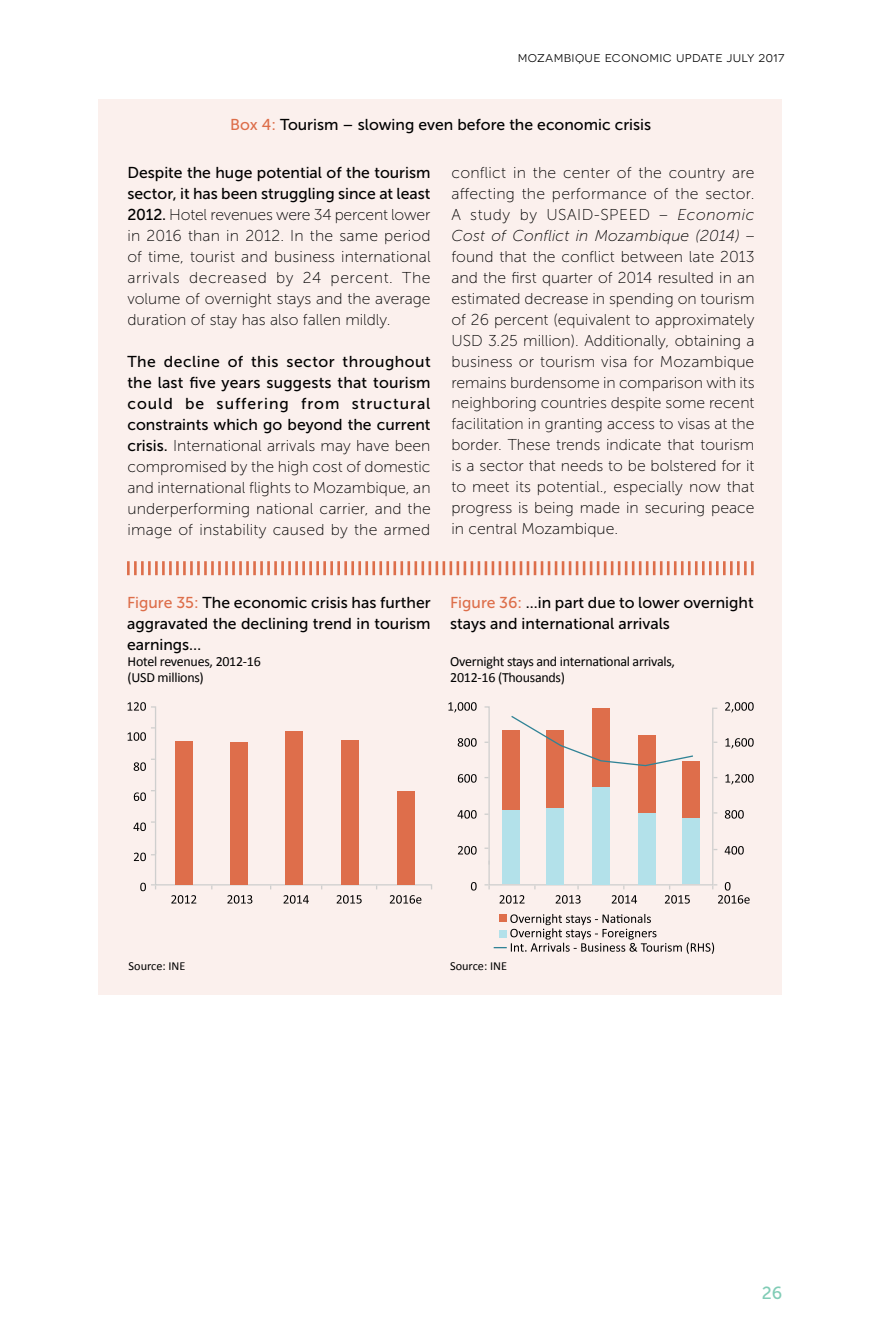
<style>
.page{position:relative;width:882px;height:1323px;background:#fff}
.page>*{position:absolute;margin:0;border:0;box-sizing:border-box;transform-origin:0 0}
.t1{font:17.5px "Museo Sans 500";color:#81ccb6}
.t2{font:15.75px/21px "Museo Sans 100";color:#000;text-align:justify}
.t3{font:15.75px/21px "Museo Sans 500";color:#000}
.t4{font:14px/15.8px "Calibri";letter-spacing:-.02em;color:#000}
.t5{font:14px "Novecentosanswide";letter-spacing:.02em;color:#000}
.t6{font:12.25px "Calibri";color:#000}
.s1{color:#dd6e4a}
.s2{font-family:"Museo Sans 500"}
.s3{font-style:italic}
</style>
<div class="page">
<div style="left:99px;top:99px;width:683px;height:896px;background:#fbf0ed"></div>
<hr style="left:127px;top:561px;width:3px;height:14px;background:#dd6e4a">
<hr style="left:134px;top:561px;width:3px;height:14px;background:#dd6e4a">
<hr style="left:141px;top:561px;width:3px;height:14px;background:#dd6e4a">
<hr style="left:148px;top:561px;width:3px;height:14px;background:#dd6e4a">
<hr style="left:155px;top:561px;width:3px;height:14px;background:#dd6e4a">
<hr style="left:162px;top:561px;width:3px;height:14px;background:#dd6e4a">
<hr style="left:169px;top:561px;width:3px;height:14px;background:#dd6e4a">
<hr style="left:176px;top:561px;width:3px;height:14px;background:#dd6e4a">
<hr style="left:183px;top:561px;width:3px;height:14px;background:#dd6e4a">
<hr style="left:190px;top:561px;width:3px;height:14px;background:#dd6e4a">
<hr style="left:197px;top:561px;width:3px;height:14px;background:#dd6e4a">
<hr style="left:204px;top:561px;width:3px;height:14px;background:#dd6e4a">
<hr style="left:211px;top:561px;width:3px;height:14px;background:#dd6e4a">
<hr style="left:218px;top:561px;width:3px;height:14px;background:#dd6e4a">
<hr style="left:225px;top:561px;width:3px;height:14px;background:#dd6e4a">
<hr style="left:232px;top:561px;width:3px;height:14px;background:#dd6e4a">
<hr style="left:239px;top:561px;width:3px;height:14px;background:#dd6e4a">
<hr style="left:246px;top:561px;width:3px;height:14px;background:#dd6e4a">
<hr style="left:253px;top:561px;width:3px;height:14px;background:#dd6e4a">
<hr style="left:260px;top:561px;width:3px;height:14px;background:#dd6e4a">
<hr style="left:267px;top:561px;width:3px;height:14px;background:#dd6e4a">
<hr style="left:274px;top:561px;width:3px;height:14px;background:#dd6e4a">
<hr style="left:281px;top:561px;width:3px;height:14px;background:#dd6e4a">
<hr style="left:288px;top:561px;width:3px;height:14px;background:#dd6e4a">
<hr style="left:295px;top:561px;width:3px;height:14px;background:#dd6e4a">
<hr style="left:302px;top:561px;width:3px;height:14px;background:#dd6e4a">
<hr style="left:309px;top:561px;width:3px;height:14px;background:#dd6e4a">
<hr style="left:316px;top:561px;width:3px;height:14px;background:#dd6e4a">
<hr style="left:323px;top:561px;width:3px;height:14px;background:#dd6e4a">
<hr style="left:330px;top:561px;width:3px;height:14px;background:#dd6e4a">
<hr style="left:337px;top:561px;width:3px;height:14px;background:#dd6e4a">
<hr style="left:344px;top:561px;width:3px;height:14px;background:#dd6e4a">
<hr style="left:351px;top:561px;width:3px;height:14px;background:#dd6e4a">
<hr style="left:358px;top:561px;width:3px;height:14px;background:#dd6e4a">
<hr style="left:365px;top:561px;width:3px;height:14px;background:#dd6e4a">
<hr style="left:372px;top:561px;width:3px;height:14px;background:#dd6e4a">
<hr style="left:379px;top:561px;width:3px;height:14px;background:#dd6e4a">
<hr style="left:386px;top:561px;width:3px;height:14px;background:#dd6e4a">
<hr style="left:393px;top:561px;width:3px;height:14px;background:#dd6e4a">
<hr style="left:400px;top:561px;width:3px;height:14px;background:#dd6e4a">
<svg style="left:408px;top:561px;width:233px;height:14px"></svg>
<hr style="left:646px;top:561px;width:3px;height:14px;background:#dd6e4a">
<hr style="left:653px;top:561px;width:3px;height:14px;background:#dd6e4a">
<hr style="left:660px;top:561px;width:3px;height:14px;background:#dd6e4a">
<hr style="left:667px;top:561px;width:3px;height:14px;background:#dd6e4a">
<hr style="left:674px;top:561px;width:3px;height:14px;background:#dd6e4a">
<hr style="left:681px;top:561px;width:3px;height:14px;background:#dd6e4a">
<hr style="left:688px;top:561px;width:3px;height:14px;background:#dd6e4a">
<hr style="left:695px;top:561px;width:3px;height:14px;background:#dd6e4a">
<hr style="left:702px;top:561px;width:3px;height:14px;background:#dd6e4a">
<hr style="left:709px;top:561px;width:3px;height:14px;background:#dd6e4a">
<hr style="left:716px;top:561px;width:3px;height:14px;background:#dd6e4a">
<hr style="left:723px;top:561px;width:3px;height:14px;background:#dd6e4a">
<hr style="left:730px;top:561px;width:3px;height:14px;background:#dd6e4a">
<hr style="left:737px;top:561px;width:3px;height:14px;background:#dd6e4a">
<hr style="left:744px;top:561px;width:3px;height:14px;background:#dd6e4a">
<hr style="left:751px;top:561px;width:3px;height:14px;background:#dd6e4a">
<svg style="left:151px;top:706px;width:281px;height:184px"></svg>
<div style="left:175px;top:741px;width:17px;height:144px;background:#de6e4b"></div>
<div style="left:230px;top:743px;width:17px;height:142px;background:#de6e4b"></div>
<div style="left:286px;top:731px;width:17px;height:154px;background:#de6e4b"></div>
<div style="left:342px;top:740px;width:17px;height:145px;background:#de6e4b"></div>
<div style="left:398px;top:792px;width:17px;height:93px;background:#de6e4b"></div>
<svg style="left:128px;top:702px;width:18px;height:9px"></svg>
<svg style="left:128px;top:727px;width:27px;height:14px"></svg>
<svg style="left:134px;top:759px;width:21px;height:12px"></svg>
<svg style="left:134px;top:790px;width:21px;height:11px"></svg>
<svg style="left:133px;top:821px;width:22px;height:10px"></svg>
<svg style="left:134px;top:850px;width:22px;height:11px"></svg>
<svg style="left:140px;top:883px;width:16px;height:8px"></svg>
<svg style="left:448px;top:702px;width:29px;height:10px"></svg>
<svg style="left:458px;top:738px;width:19px;height:9px"></svg>
<svg style="left:458px;top:774px;width:19px;height:9px"></svg>
<svg style="left:458px;top:810px;width:19px;height:9px"></svg>
<svg style="left:458px;top:846px;width:19px;height:9px"></svg>
<svg style="left:471px;top:882px;width:6px;height:9px"></svg>
<svg style="left:171px;top:895px;width:25px;height:9px"></svg>
<svg style="left:227px;top:895px;width:25px;height:9px"></svg>
<svg style="left:284px;top:895px;width:25px;height:9px"></svg>
<svg style="left:337px;top:895px;width:25px;height:9px"></svg>
<svg style="left:390px;top:895px;width:31px;height:9px"></svg>
<svg style="left:484px;top:702px;width:270px;height:202px"></svg>
<svg style="left:494px;top:914px;width:220px;height:40px"></svg>
<p class="t5" style="left:518px;top:49px;width:268px">mozambique economic update july 2017</p>
<p class="t3" style="left:230px;top:115px;width:423px"><span class="s1">Box 4:</span> Tourism – slowing even before the economic crisis</p>
<p class="t3" style="left:127px;top:162px;width:305px">Despite the huge potential of the tourism sector, it has been struggling since at least</p>
<p class="t2" style="left:127px;top:204px;width:305px"><span class="s2">2012.</span> Hotel revenues were 34 percent lower in 2016 than in 2012. In the same period of time, tourist and business international arrivals decreased by 24 percent. The volume of overnight stays and the average duration of stay has also fallen mildly.</p>
<p class="t3" style="left:127px;top:351px;width:305px;text-align:justify">The decline of this sector throughout the last five years suggests that tourism could be suffering from structural constraints which go beyond the current</p>
<p class="t2" style="left:127px;top:435px;width:305px"><span class="s2">crisis.</span> International arrivals may have been compromised by the high cost of domestic and international flights to Mozambique, an underperforming national carrier, and the image of instability caused by the armed</p>
<p class="t2" style="left:451px;top:162px;width:305px">conflict in the center of the country are affecting the performance of the sector.<br>A study by USAID-SPEED – <span class="s3">Economic Cost of Conflict in Mozambique (2014)</span> – found that the conflict between late 2013 and the first quarter of 2014 resulted in an estimated decrease in spending on tourism of 26 percent (equivalent to approximately USD 3.25 million). Additionally, obtaining a business or tourism visa for Mozambique remains burdensome in comparison with its neighboring countries despite some recent facilitation in granting access to visas at the border. These trends indicate that tourism is a sector that needs to be bolstered for it to meet its potential., especially now that progress is being made in securing peace in central Mozambique.</p>
<p class="t3" style="left:127px;top:592px;width:305px;text-align:justify"><span class="s1">Figure 35:</span> The economic crisis has further aggravated the declining trend in tourism earnings…</p>
<p class="t3" style="left:450px;top:592px;width:305px"><span class="s1">Figure 36:</span> ...in part due to lower overnight stays and international arrivals</p>
<p class="t4" style="left:128px;top:653px;width:135px">Hotel revenues, 2012-16 (USD millions)</p>
<p class="t4" style="left:450px;top:653px;width:226px">Overnight stays and international arrivals,<br>2012-16 (Thousands)</p>
<p class="t6" style="left:129px;top:958px;width:58px">Source: INE</p>
<p class="t6" style="left:450px;top:958px;width:58px">Source: INE</p>
<p class="t1" style="left:762px;top:1283px;width:22px">26</p>
</div>
